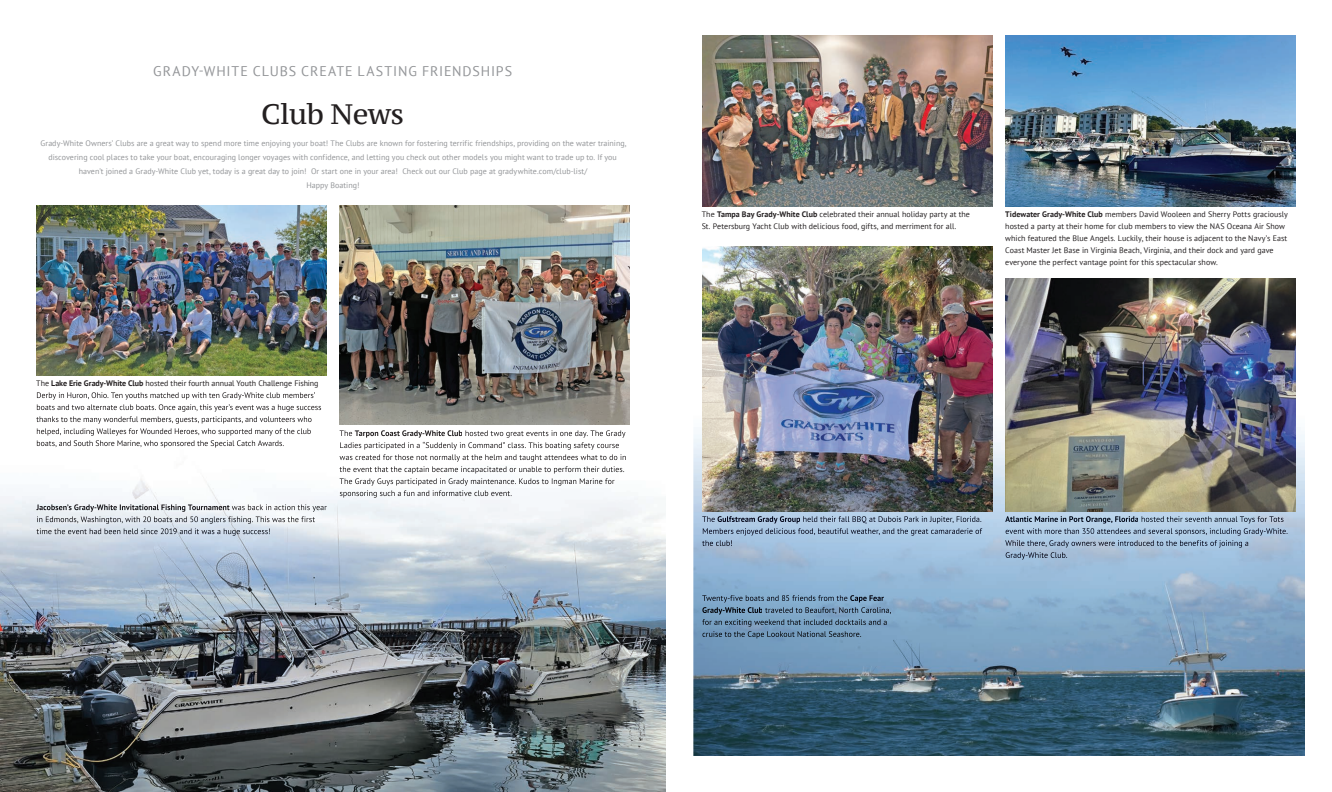
<style>
.page{position:relative;width:1332px;height:792px;background:#fff}
.page>*{position:absolute;margin:0;border:0;box-sizing:border-box;transform-origin:0 0}
.t1{font:28px "PT Serif Caption";letter-spacing:-.02em;color:#231f20}
.t2{font:14px "PT Sans";letter-spacing:.065em;color:#939598}
.t3{font:8px/12px "PT Sans";letter-spacing:.005em;color:#231f20}
.t4{font:8px/14px "PT Sans";letter-spacing:.005em;color:#939598;text-align:center}
.s1{font-weight:700}
</style>
<div class="page">
<img style="left:693px;top:434px;width:612px;height:322px">
<img style="left:1005px;top:516px;width:134px;height:8px">
<img style="left:1139px;top:516px;width:145px;height:8px">
<img style="left:1006px;top:528px;width:282px;height:8px">
<img style="left:1005px;top:540px;width:244px;height:8px">
<img style="left:1006px;top:552px;width:62px;height:8px">
<img style="left:702px;top:595px;width:146px;height:8px">
<img style="left:850px;top:595px;width:34px;height:7px">
<img style="left:702px;top:607px;width:189px;height:8px">
<img style="left:763px;top:607px;width:128px;height:7px">
<img style="left:702px;top:619px;width:185px;height:8px">
<img style="left:703px;top:631px;width:159px;height:7px">
<svg style="left:702px;top:516px;width:13px;height:6px"></svg>
<img style="left:715px;top:516px;width:267px;height:8px">
<img style="left:800px;top:516px;width:182px;height:7px">
<img style="left:703px;top:528px;width:279px;height:8px">
<img style="left:702px;top:540px;width:30px;height:6px">
<img style="left:0;top:392px;width:666px;height:400px">
<img style="left:339px;top:205px;width:291px;height:220px">
<img style="left:36px;top:205px;width:291px;height:171px">
<img style="left:1005px;top:36px;width:291px;height:171px">
<img style="left:702px;top:247px;width:291px;height:265px">
<img style="left:1005px;top:278px;width:291px;height:234px">
<img style="left:702px;top:36px;width:291px;height:171px">
<svg style="left:340px;top:430px;width:12px;height:6px"></svg>
<img style="left:355px;top:430px;width:108px;height:8px">
<img style="left:463px;top:430px;width:163px;height:8px">
<img style="left:340px;top:442px;width:279px;height:8px">
<img style="left:340px;top:454px;width:286px;height:8px">
<img style="left:340px;top:466px;width:285px;height:8px">
<img style="left:340px;top:478px;width:275px;height:8px">
<img style="left:340px;top:490px;width:172px;height:8px">
<img style="left:36px;top:504px;width:194px;height:8px">
<img style="left:232px;top:504px;width:95px;height:8px">
<img style="left:37px;top:516px;width:278px;height:8px">
<img style="left:37px;top:528px;width:233px;height:8px">
<img style="left:37px;top:392px;width:278px;height:8px">
<img style="left:37px;top:404px;width:284px;height:8px">
<img style="left:36px;top:416px;width:276px;height:8px">
<img style="left:37px;top:428px;width:274px;height:8px">
<img style="left:37px;top:440px;width:251px;height:8px">
<h2 class="t2" style="left:153px;top:62px;width:360px">GRADY-WHITE CLUBS CREATE LASTING FRIENDSHIPS</h2>
<h1 class="t1" style="left:261px;top:96px;width:144px">Club News</h1>
<p class="t4" style="left:40px;top:136px;width:588px">Grady-White Owners’ Clubs are a great way to spend more time enjoying your boat! The Clubs are known for fostering terrific friendships, providing on the water training, discovering cool places to take your boat, encouraging longer voyages with confidence, and letting you check out other models you might want to trade up to. If you haven’t joined a Grady-White Club yet, today is a great day to join! Or start one in your area! Check out our Club page at gradywhite.com/club-list/<br>Happy Boating!</p>
<p class="t3" style="left:36px;top:377px;width:284px">The <span class="s1">Lake Erie Grady-White Club</span> hosted their fourth annual Youth Challenge Fishing</p>
<p class="t3" style="left:702px;top:208px;width:270px">The <span class="s1">Tampa Bay Grady-White Club</span> celebrated their annual holiday party at the<br>St. Petersburg Yacht Club with delicious food, gifts, and merriment for all.</p>
<p class="t3" style="left:1005px;top:208px;width:284px"><span class="s1">Tidewater Grady-White Club</span> members David Wooleen and Sherry Potts graciously hosted a party at their home for club members to view the NAS Oceana Air Show which featured the Blue Angels. Luckily, their house is adjacent to the Navy’s East Coast Master Jet Base in Virginia Beach, Virginia, and their dock and yard gave everyone the perfect vantage point for this spectacular show.</p>
</div>
